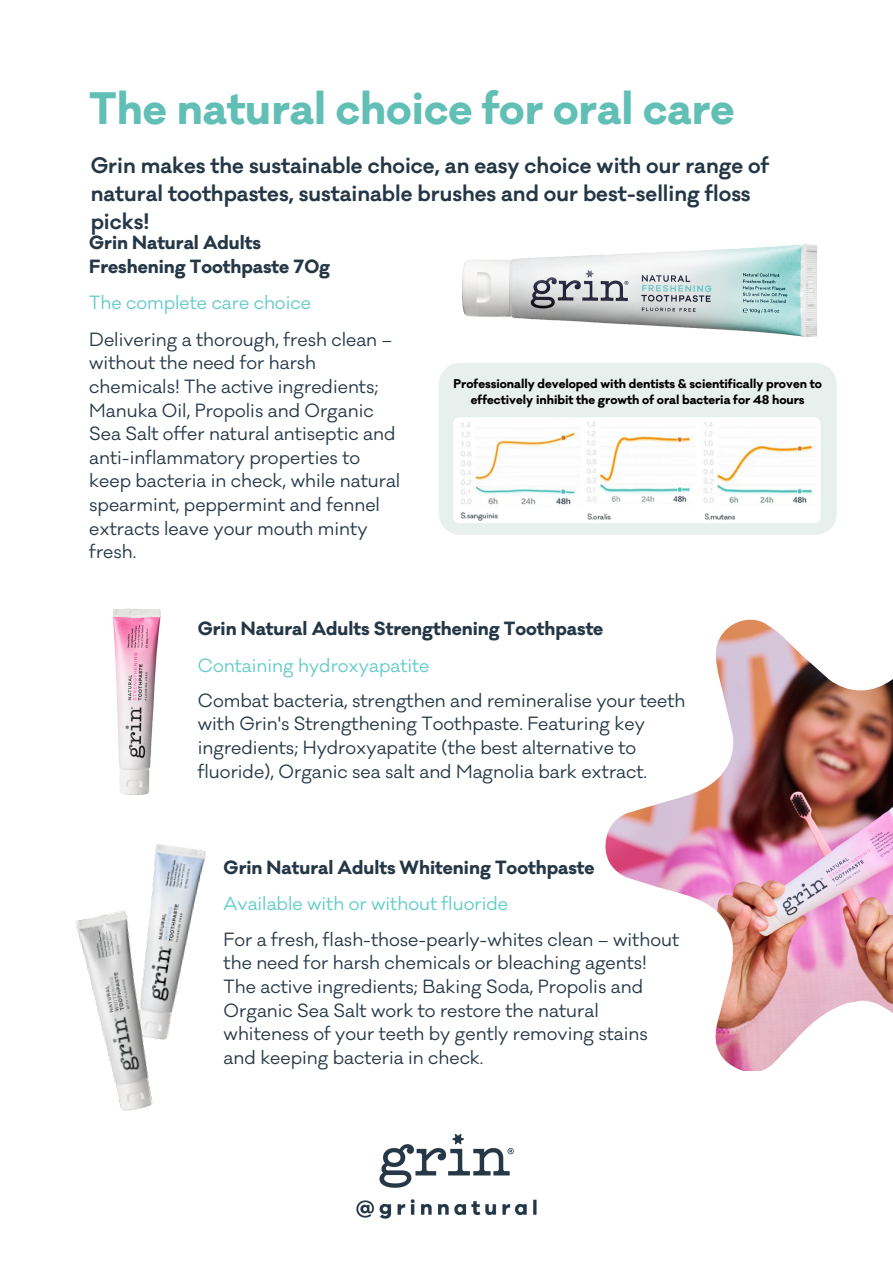
<style>
.page{position:relative;width:893px;height:1264px;background:#fff}
.page>*{position:absolute;margin:0;border:0;box-sizing:border-box;transform-origin:0 0}
.t1{font:700 41.85px "Galano Classic";color:#61bfb6}
.t2{font:600 20.7px/28px "Galano Classic";color:#253746}
.t3{font:17.55px/23.5px "Galano Classic";color:#253746}
.t4{font:700 17.55px "Galano Classic";color:#253746}
.t5{font:17.55px "Galano Classic";color:#61cbc8}
.t6{font:700 11.7px/15.8px "Galano Classic";color:#000;text-align:center}
</style>
<div class="page">
<img style="left:356px;top:1134px;width:181px;height:85px">
<div style="left:439px;top:368px;width:397px;height:167px;background:#e7f0ec"></div>
<img style="left:605px;top:619px;width:287px;height:451px">
<img style="left:447px;top:244px;width:390px;height:242px">
<img style="left:112px;top:608px;width:49px;height:187px">
<img style="left:153px;top:844px;width:53px;height:35px">
<img style="left:75px;top:879px;width:125px;height:232px">
<img style="left:450px;top:413px;width:375px;height:114px">
<p class="t1" style="left:89px;top:82px;width:646px">The natural choice for oral care</p>
<p class="t2" style="left:91px;top:152px;width:679px">Grin makes the sustainable choice, an easy choice with our range of natural toothpastes, sustainable brushes and our best-selling floss picks!</p>
<p class="t4" style="left:89px;top:232px;width:173px">Grin Natural Adults</p>
<p class="t4" style="left:89px;top:255px;width:242px">Freshening Toothpaste 70g</p>
<p class="t5" style="left:89px;top:291px;width:223px">The complete care choice</p>
<p class="t3" style="left:89px;top:328px;width:312px">Delivering a thorough, fresh clean – without the need for harsh chemicals! The active ingredients;<br>Manuka Oil, Propolis and Organic<br>Sea Salt offer natural antiseptic and anti-inflammatory properties to keep bacteria in check, while natural spearmint, peppermint and fennel extracts leave your mouth minty fresh.</p>
<p class="t6" style="left:453px;top:376px;width:370px">Professionally developed with dentists &amp; scientifically proven to effectively inhibit the growth of oral bacteria for 48 hours</p>
<p class="t4" style="left:198px;top:618px;width:407px">Grin Natural Adults Strengthening Toothpaste</p>
<p class="t5" style="left:198px;top:654px;width:233px">Containing hydroxyapatite</p>
<p class="t3" style="left:198px;top:689px;width:489px">Combat bacteria, strengthen and remineralise your teeth with Grin's Strengthening Toothpaste. Featuring key ingredients; Hydroxyapatite (the best alternative to fluoride), Organic sea salt and Magnolia bark extract.</p>
<p class="t4" style="left:223px;top:856px;width:372px">Grin Natural Adults Whitening Toothpaste</p>
<p class="t5" style="left:223px;top:892px;width:286px">Available with or without fluoride</p>
<p class="t3" style="left:223px;top:928px;width:457px">For a fresh, flash-those-pearly-whites clean – without the need for harsh chemicals or bleaching agents!<br>The active ingredients; Baking Soda, Propolis and Organic Sea Salt work to restore the natural whiteness of your teeth by gently removing stains and keeping bacteria in check.</p>
</div>
